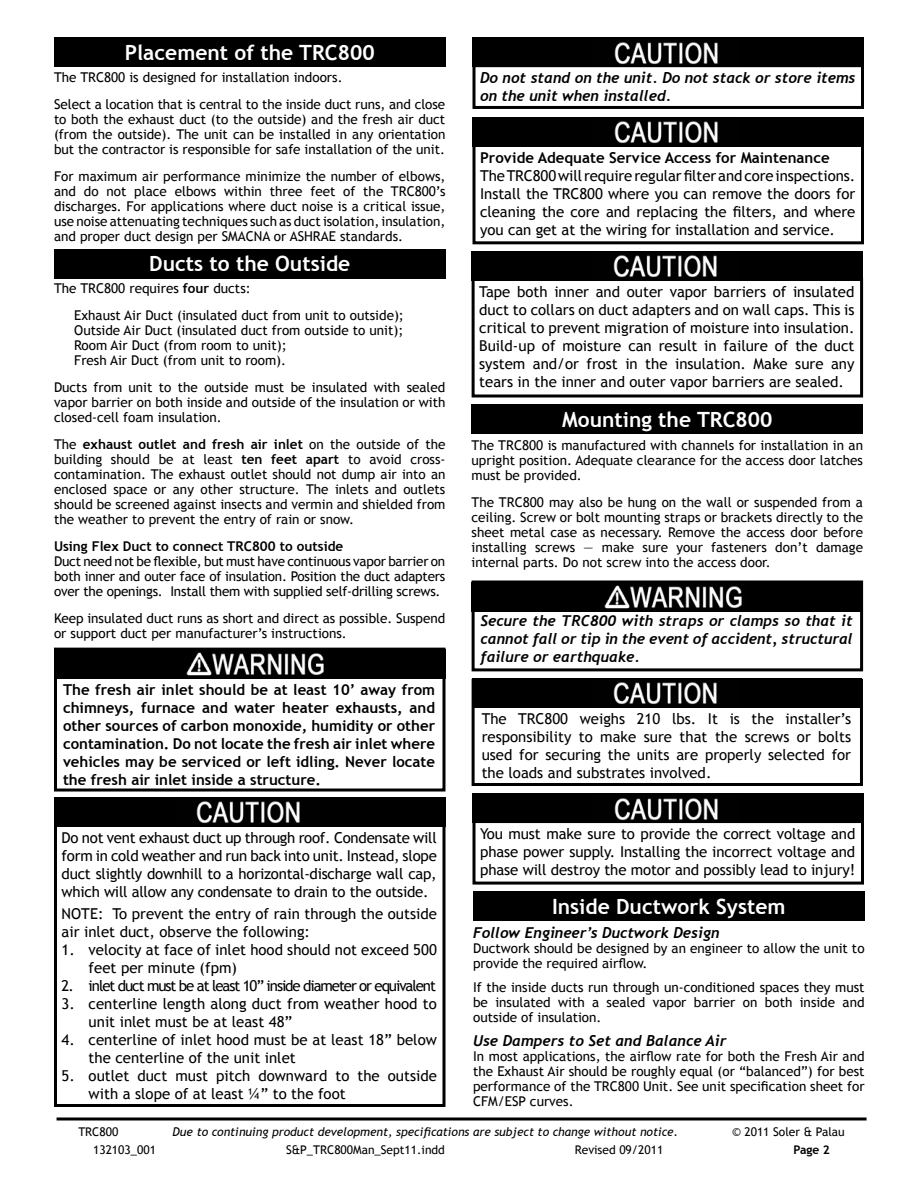
<style>
.page{position:relative;width:918px;height:1188px;background:#fff}
.page>*{position:absolute;margin:0;border:0;box-sizing:border-box;transform-origin:0 0}
.t1{font:700 21px "Trebuchet MS";color:#fff}
.t2{font:15px/18px "Trebuchet MS";color:#000;text-align:justify}
.t3{font:700 15px/18px "Trebuchet MS";color:#000;text-align:justify}
.t4{font:italic 700 15px/18px "Trebuchet";color:#000;text-align:justify}
.t5{font:15px "Trebuchet MS";letter-spacing:-.07em;color:#000}
.t6{font:13.5px/15px "Trebuchet MS";color:#000;text-align:justify}
.t7{font:700 13.5px "Trebuchet MS";color:#000}
.t8{font:italic 12px "Trebuchet MS";color:#000}
.t9{font:12px "Trebuchet MS";color:#000}
.t10{font:700 12px "Trebuchet MS";color:#000}
.s1{font-weight:700}
</style>
<div class="page">
<hr style="left:57px;top:1118px;width:810px;height:2px;background:#000">
<div style="left:472px;top:679px;width:391px;height:107px;border:3px solid #000"></div>
<div style="left:54px;top:38px;width:392px;height:29px;background:#000"></div>
<div style="left:472px;top:404px;width:391px;height:30px;background:#000"></div>
<div style="left:472px;top:580px;width:391px;height:91px;border:3px solid #000"></div>
<div style="left:472px;top:582px;width:391px;height:29px;background:#000"></div>
<img style="left:604px;top:585px;width:138px;height:24px">
<div style="left:54px;top:249px;width:392px;height:29px;background:#000"></div>
<div style="left:472px;top:678px;width:389px;height:30px;background:#000"></div>
<img style="left:613px;top:682px;width:104px;height:22px">
<div style="left:473px;top:891px;width:392px;height:30px;background:#000"></div>
<div style="left:54px;top:648px;width:392px;height:144px;border:3px solid #000"></div>
<div style="left:54px;top:649px;width:392px;height:29px;background:#000"></div>
<img style="left:186px;top:652px;width:138px;height:24px">
<div style="left:472px;top:278px;width:391px;height:120px;border:3px solid #000"></div>
<div style="left:472px;top:251px;width:391px;height:30px;background:#000"></div>
<img style="left:613px;top:255px;width:104px;height:22px">
<div style="left:472px;top:64px;width:392px;height:45px;border:3px solid #000"></div>
<div style="left:472px;top:38px;width:392px;height:29px;background:#000"></div>
<img style="left:614px;top:42px;width:104px;height:22px">
<div style="left:472px;top:144px;width:392px;height:100px;border:3px solid #000"></div>
<div style="left:472px;top:117px;width:392px;height:30px;background:#000"></div>
<img style="left:614px;top:121px;width:104px;height:22px">
<div style="left:54px;top:824px;width:392px;height:283px;border:3px solid #000"></div>
<div style="left:54px;top:797px;width:392px;height:29px;background:#000"></div>
<img style="left:196px;top:801px;width:104px;height:22px">
<div style="left:472px;top:820px;width:392px;height:65px;border:3px solid #000"></div>
<div style="left:472px;top:794px;width:392px;height:29px;background:#000"></div>
<img style="left:614px;top:798px;width:104px;height:22px">
<h1 class="t1" style="left:125px;top:40px;width:251px">Placement of the TRC800</h1>
<p class="t6" style="left:54px;top:64px;width:393px;line-height:27px">The TRC800 is designed for installation indoors.<br>Select a location that is central to the inside duct runs, and close</p>
<p class="t6" style="left:54px;top:112px;width:393px">to both the exhaust duct (to the outside) and the fresh air duct (from the outside). The unit can be installed in any orientation but the contractor is responsible for safe installation of the unit.</p>
<p class="t6" style="left:54px;top:169px;width:393px">For maximum air performance minimize the number of elbows, and do not place elbows within three feet of the TRC800’s discharges. For applications where duct noise is a critical issue, use noise attenuating techniques such as duct isolation, insulation, and proper duct design per SMACNA or ASHRAE standards.</p>
<h1 class="t1" style="left:149px;top:251px;width:203px">Ducts to the Outside</h1>
<p class="t6" style="left:74px;top:275px;width:331px;line-height:27px;text-indent:-20px">The TRC800 requires <span class="s1">four</span> ducts:<br>Exhaust Air Duct (insulated duct from unit to outside);</p>
<p class="t6" style="left:74px;top:323px;width:331px;text-align:left">Outside Air Duct (insulated duct from outside to unit);<br>Room Air Duct (from room to unit);<br>Fresh Air Duct (from unit to room).</p>
<p class="t6" style="left:54px;top:380px;width:393px">Ducts from unit to the outside must be insulated with sealed vapor barrier on both inside and outside of the insulation or with closed-cell foam insulation.</p>
<p class="t6" style="left:54px;top:437px;width:393px">The <span class="s1">exhaust outlet and fresh air inlet</span> on the outside of the building should be at least <span class="s1">ten feet apart</span> to avoid cross&shy;contamination. The exhaust outlet should not dump air into an enclosed space or any other structure. The inlets and outlets should be screened against insects and vermin and shielded from the weather to prevent the entry of rain or snow.</p>
<p class="t7" style="left:54px;top:538px;width:291px">Using Flex Duct to connect TRC800 to outside</p>
<p class="t6" style="left:54px;top:554px;width:393px">Duct need not be flexible, but must have continuous vapor barrier on both inner and outer face of insulation. Position the duct adapters over the openings. Install them with supplied self-drilling screws.</p>
<p class="t6" style="left:54px;top:611px;width:393px">Keep insulated duct runs as short and direct as possible. Suspend or support duct per manufacturer’s instructions.</p>
<p class="t3" style="left:63px;top:681px;width:374px">The fresh air inlet should be at least 10’ away from chimneys, furnace and water heater exhausts, and other sources of carbon monoxide, humidity or other contamination. Do not locate the fresh air inlet where vehicles may be serviced or left idling. Never locate the fresh air inlet inside a structure.</p>
<p class="t2" style="left:62px;top:828px;width:377px">Do not vent exhaust duct up through roof. Condensate will form in cold weather and run back into unit. Instead, slope duct slightly downhill to a horizontal-discharge wall cap, which will allow any condensate to drain to the outside.</p>
<p class="t2" style="left:62px;top:905px;width:377px">NOTE: To prevent the entry of rain through the outside air inlet duct, observe the following:</p>
<p class="t2" style="left:89px;top:941px;width:350px;text-indent:-27px">1. velocity at face of inlet hood should not exceed 500 feet per minute (fpm)</p>
<p class="t5" style="left:62px;top:977px;width:376px">2. inlet duct must be at least 10” inside diameter or equivalent</p>
<p class="t2" style="left:89px;top:995px;width:350px;text-indent:-27px">3. centerline length along duct from weather hood to unit inlet must be at least 48”</p>
<p class="t2" style="left:89px;top:1031px;width:350px;text-indent:-27px">4. centerline of inlet hood must be at least 18” below the centerline of the unit inlet</p>
<p class="t2" style="left:89px;top:1067px;width:350px;text-indent:-27px">5. outlet duct must pitch downward to the outside with a slope of at least ¼” to the foot</p>
<p class="t4" style="left:480px;top:69px;width:377px">Do not stand on the unit. Do not stack or store items on the unit when installed.</p>
<p class="t3" style="left:480px;top:148px;width:351px">Provide Adequate Service Access for Maintenance</p>
<p class="t2" style="left:480px;top:166px;width:377px">The TRC800 will require regular filter and core inspections.<br>Install the TRC800 where you can remove the doors for cleaning the core and replacing the filters, and where you can get at the wiring for installation and service.</p>
<p class="t2" style="left:479px;top:283px;width:377px">Tape both inner and outer vapor barriers of insulated duct to collars on duct adapters and on wall caps. This is critical to prevent migration of moisture into insulation.<br>Build-up of moisture can result in failure of the duct system and/or frost in the insulation. Make sure any tears in the inner and outer vapor barriers are sealed.</p>
<h1 class="t1" style="left:562px;top:406px;width:212px">Mounting the TRC800</h1>
<p class="t6" style="left:472px;top:438px;width:393px">The TRC800 is manufactured with channels for installation in an upright position. Adequate clearance for the access door latches must be provided.</p>
<p class="t6" style="left:472px;top:495px;width:393px">The TRC800 may also be hung on the wall or suspended from a ceiling. Screw or bolt mounting straps or brackets directly to the sheet metal case as necessary. Remove the access door before installing screws — make sure your fasteners don’t damage internal parts. Do not screw into the access door.</p>
<p class="t4" style="left:481px;top:612px;width:374px">Secure the TRC800 with straps or clamps so that it cannot fall or tip in the event of accident, structural failure or earthquake.</p>
<p class="t2" style="left:482px;top:710px;width:371px">The TRC800 weighs 210 lbs. It is the installer’s responsibility to make sure that the screws or bolts used for securing the units are properly selected for the loads and substrates involved.</p>
<p class="t2" style="left:480px;top:825px;width:377px">You must make sure to provide the correct voltage and phase power supply. Installing the incorrect voltage and phase will destroy the motor and possibly lead to injury!</p>
<h1 class="t1" style="left:552px;top:893px;width:235px">Inside Ductwork System</h1>
<p class="t4" style="left:473px;top:924px;width:248px">Follow Engineer’s Ductwork Design</p>
<p class="t6" style="left:473px;top:941px;width:393px">Ductwork should be designed by an engineer to allow the unit to provide the required airflow.</p>
<p class="t6" style="left:473px;top:980px;width:393px">If the inside ducts run through un-conditioned spaces they must be insulated with a sealed vapor barrier on both inside and outside of insulation.</p>
<p class="t4" style="left:473px;top:1032px;width:255px">Use Dampers to Set and Balance Air</p>
<p class="t6" style="left:473px;top:1049px;width:393px">In most applications, the airflow rate for both the Fresh Air and the Exhaust Air should be roughly equal (or “balanced”) for best performance of the TRC800 Unit. See unit specification sheet for CFM/ESP curves.</p>
<p class="t9" style="left:78px;top:1124px;width:41px">TRC800</p>
<p class="t8" style="left:173px;top:1124px;width:507px">Due to continuing product development, specifications are subject to change without notice.</p>
<p class="t9" style="left:732px;top:1124px;width:114px">© 2011 Soler &amp; Palau</p>
<p class="t9" style="left:93px;top:1142px;width:64px">132103_001</p>
<p class="t9" style="left:286px;top:1142px;width:160px">S&amp;P_TRC800Man_Sept11.indd</p>
<p class="t9" style="left:575px;top:1142px;width:90px">Revised 09/2011</p>
<p class="t10" style="left:794px;top:1142px;width:38px">Page 2</p>
</div>
